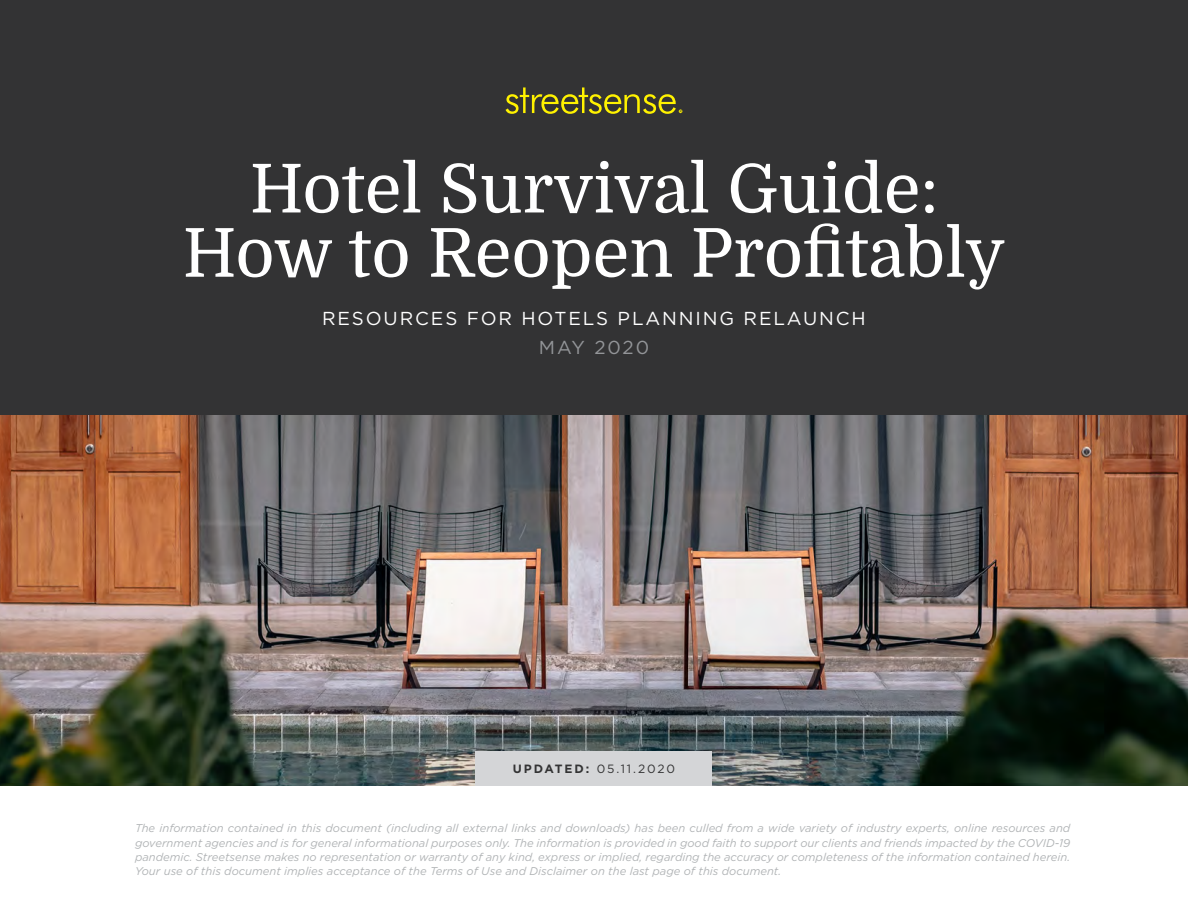
<style>
.page{position:relative;width:1188px;height:918px;background:#fff}
.page>*{position:absolute;margin:0;border:0;box-sizing:border-box;transform-origin:0 0}
.t1{font:67.5px/64.2px "Domine";color:#fff;text-align:center}
.t2{font:18.75px "Gotham";letter-spacing:.1em;color:#fff}
.t3{font:18.75px "Gotham";letter-spacing:.1em;color:#939598}
.t4{font:12px "Gotham";letter-spacing:.16em;color:#333334}
.t5{font:italic 11.25px/14.2px "Gotham";color:#b1b4b6;text-align:justify}
.s1{font-weight:700}
</style>
<div class="page">
<div style="left:0;top:0;width:1188px;height:416px;background:#333334"></div>
<img style="left:0;top:416px;width:1188px;height:369px">
<svg style="left:506px;top:87px;width:176px;height:27px"></svg>
<div style="left:476px;top:751px;width:236px;height:34px;background:#d4d5d7"></div>
<h1 class="t1" style="left:183px;top:158px;width:824px">Hotel Survival Guide:<br>How to Reopen Profitably</h1>
<h2 class="t2" style="left:322px;top:307px;width:545px">RESOURCES FOR HOTELS PLANNING RELAUNCH</h2>
<h2 class="t3" style="left:539px;top:335px;width:112px">MAY 2020</h2>
<p class="t4" style="left:513px;top:761px;width:164px"><span class="s1">UPDATED:</span> 05.11.2020</p>
<p class="t5" style="left:135px;top:821px;width:937px">The information contained in this document (including all external links and downloads) has been culled from a wide variety of industry experts, online resources and government agencies and is for general informational purposes only. The information is provided in good faith to support our clients and friends impacted by the COVID-19 pandemic. Streetsense makes no representation or warranty of any kind, express or implied, regarding the accuracy or completeness of the information contained herein.<br>Your use of this document implies acceptance of the Terms of Use and Disclaimer on the last page of this document.</p>
</div>
